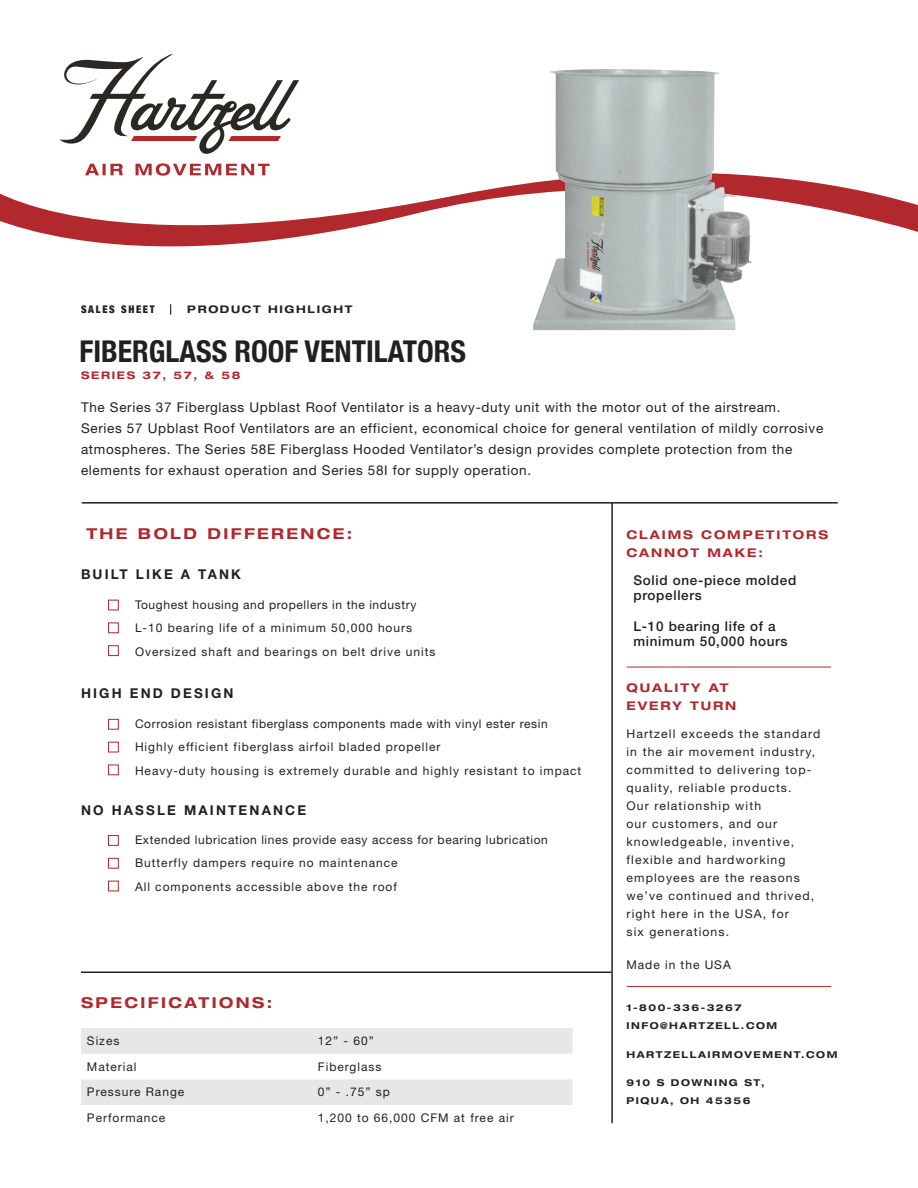
<style>
.page{position:relative;width:918px;height:1188px;background:#fff}
.page>*{position:absolute;margin:0;border:0;box-sizing:border-box;transform-origin:0 0}
.HEADLINE{font:700 condensed 30px "Helvetica Neue";color:#231f20}
.SUBHEADS{font:700 expanded 15px "Helvetica Neue LT Std";letter-spacing:.16em;color:#b1282d}
.SUBHEADS-2{font:13.5px/21px "Helvetica Neue LT Std";letter-spacing:.05em;color:#231f20}
.SUBHEADS-3{font:500 13.5px/15px "Helvetica Neue LT Std";letter-spacing:.05em;color:#231f20}
.SUBHEADS-4{font:700 13.5px "Helvetica Neue LT Std";letter-spacing:.16em;color:#231f20}
.body_copy{font:12px/18px "Helvetica Neue LT Std";letter-spacing:.08em;color:#231f20}
.body_copy-2{font:12px "Helvetica Neue LT Std";letter-spacing:.05em;color:#231f20}
.SUBHEADS-5{font:700 expanded 12px/18px "Helvetica Neue LT Std";letter-spacing:.16em;color:#b1282d}
.SUBHEADS-6{font:700 expanded 10.5px "Helvetica Neue LT Std";letter-spacing:.16em;color:#231f20}
.SUBHEADS-7{font:700 expanded 10.5px "Helvetica Neue LT Std";letter-spacing:.16em;color:#b1282d}
.SUBHEADS-8{font:900 condensed 10.5px "Helvetica Neue";letter-spacing:.16em;color:#231f20}
.SUBHEADS-9{font:700 expanded 9.45px/18px "Helvetica Neue LT Std";letter-spacing:.16em;color:#231f20}
</style>
<div class="page">
<svg style="left:0;top:175px;width:918px;height:88px"></svg>
<hr style="left:611px;top:503px;width:2px;height:620px;background:#231f20">
<hr style="left:82px;top:502px;width:756px;height:2px;background:#231f20">
<hr style="left:81px;top:972px;width:530px;height:1px;background:#231f20">
<svg style="left:81px;top:1028px;width:492px;height:77px"></svg>
<img style="left:533px;top:69px;width:218px;height:261px">
<div style="left:108px;top:600px;width:11px;height:10px;border:1px solid #b1282d"></div>
<div style="left:108px;top:622px;width:11px;height:11px;border:1px solid #b1282d"></div>
<div style="left:108px;top:645px;width:11px;height:11px;border:1px solid #b1282d"></div>
<div style="left:108px;top:719px;width:11px;height:11px;border:1px solid #b1282d"></div>
<div style="left:108px;top:742px;width:11px;height:10px;border:1px solid #b1282d"></div>
<div style="left:108px;top:764px;width:11px;height:11px;border:1px solid #b1282d"></div>
<div style="left:108px;top:835px;width:11px;height:11px;border:1px solid #b1282d"></div>
<div style="left:108px;top:858px;width:11px;height:11px;border:1px solid #b1282d"></div>
<div style="left:108px;top:881px;width:11px;height:10px;border:1px solid #b1282d"></div>
<hr style="left:627px;top:986px;width:204px;height:1px;background:#b1282d">
<svg style="left:59px;top:54px;width:240px;height:122px"></svg>
<hr style="left:627px;top:667px;width:204px;height:1px;background:#b1282d">
<p class="SUBHEADS-8" style="left:81px;top:301px;width:75px">SALES SHEET</p>
<p class="SUBHEADS-6" style="left:187px;top:303px;width:167px">PRODUCT HIGHLIGHT</p>
<p class="HEADLINE" style="left:80px;top:326px;width:388px">FIBERGLASS ROOF VENTILATORS</p>
<p class="SUBHEADS-2" style="left:81px;top:396px;width:744px">The Series 37 Fiberglass Upblast Roof Ventilator is a heavy-duty unit with the motor out of the airstream.<br>Series 57 Upblast Roof Ventilators are an efficient, economical choice for general ventilation of mildly corrosive atmospheres. The Series 58E Fiberglass Hooded Ventilator’s design provides complete protection from the elements for exhaust operation and Series 58I for supply operation.</p>
<p class="SUBHEADS-7" style="left:81px;top:369px;width:161px">SERIES 37, 57, &amp; 58</p>
<p class="SUBHEADS" style="left:86px;top:524px;width:268px">THE BOLD DIFFERENCE:</p>
<p class="SUBHEADS-4" style="left:81px;top:566px;width:162px">BUILT LIKE A TANK</p>
<p class="body_copy-2" style="left:135px;top:598px;width:283px">Toughest housing and propellers in the industry</p>
<p class="body_copy" style="left:135px;top:618px;width:279px">L-10 bearing life of a minimum 50,000 hours</p>
<p class="body_copy" style="left:135px;top:643px;width:302px">Oversized shaft and bearings on belt drive units</p>
<p class="SUBHEADS-4" style="left:81px;top:685px;width:154px">HIGH END DESIGN</p>
<p class="body_copy-2" style="left:135px;top:717px;width:414px">Corrosion resistant fiberglass components made with vinyl ester resin</p>
<p class="body_copy" style="left:135px;top:738px;width:307px">Highly efficient fiberglass airfoil bladed propeller</p>
<p class="body_copy" style="left:135px;top:762px;width:448px">Heavy-duty housing is extremely durable and highly resistant to impact</p>
<p class="SUBHEADS-4" style="left:81px;top:801px;width:227px">NO HASSLE MAINTENANCE</p>
<p class="body_copy-2" style="left:135px;top:833px;width:414px">Extended lubrication lines provide easy access for bearing lubrication</p>
<p class="body_copy" style="left:135px;top:854px;width:264px">Butterfly dampers require no maintenance</p>
<p class="body_copy" style="left:135px;top:878px;width:263px">All components accessible above the roof</p>
<p class="SUBHEADS" style="left:81px;top:993px;width:193px">SPECIFICATIONS:</p>
<p class="body_copy" style="left:87px;top:1032px;width:34px">Sizes</p>
<p class="body_copy" style="left:318px;top:1032px;width:57px">12” - 60”</p>
<p class="body_copy" style="left:87px;top:1057px;width:51px">Material</p>
<p class="body_copy" style="left:318px;top:1057px;width:65px">Fiberglass</p>
<p class="body_copy" style="left:87px;top:1083px;width:99px">Pressure Range</p>
<p class="body_copy" style="left:318px;top:1083px;width:73px">0” - .75” sp</p>
<p class="body_copy" style="left:87px;top:1109px;width:80px">Performance</p>
<p class="body_copy" style="left:318px;top:1109px;width:197px">1,200 to 66,000 CFM at free air</p>
<p class="SUBHEADS-5" style="left:626px;top:525px;width:203px">CLAIMS COMPETITORS<br>CANNOT MAKE:</p>
<p class="SUBHEADS-3" style="left:634px;top:572px;width:164px">Solid one-piece molded propellers</p>
<p class="SUBHEADS-3" style="left:634px;top:619px;width:156px">L-10 bearing life of a minimum 50,000 hours</p>
<p class="SUBHEADS-5" style="left:626px;top:679px;width:111px">QUALITY AT<br>EVERY TURN</p>
<p class="body_copy" style="left:626px;top:725px;width:195px">Hartzell exceeds the standard in the air movement industry, committed to delivering top&shy;quality, reliable products.<br>Our relationship with<br>our customers, and our knowledgeable, inventive, flexible and hardworking employees are the reasons we’ve continued and thrived, right here in the USA, for<br>six generations.</p>
<p class="body_copy" style="left:626px;top:955px;width:106px">Made in the USA</p>
<p class="SUBHEADS-9" style="left:626px;top:998px;width:152px">1-800-336-3267<br>INFO@HARTZELL.COM</p>
<p class="SUBHEADS-9" style="left:626px;top:1045px;width:212px">HARTZELLAIRMOVEMENT.COM</p>
<p class="SUBHEADS-9" style="left:626px;top:1074px;width:140px">910 S DOWNING ST,<br>PIQUA, OH 45356</p>
</div>
